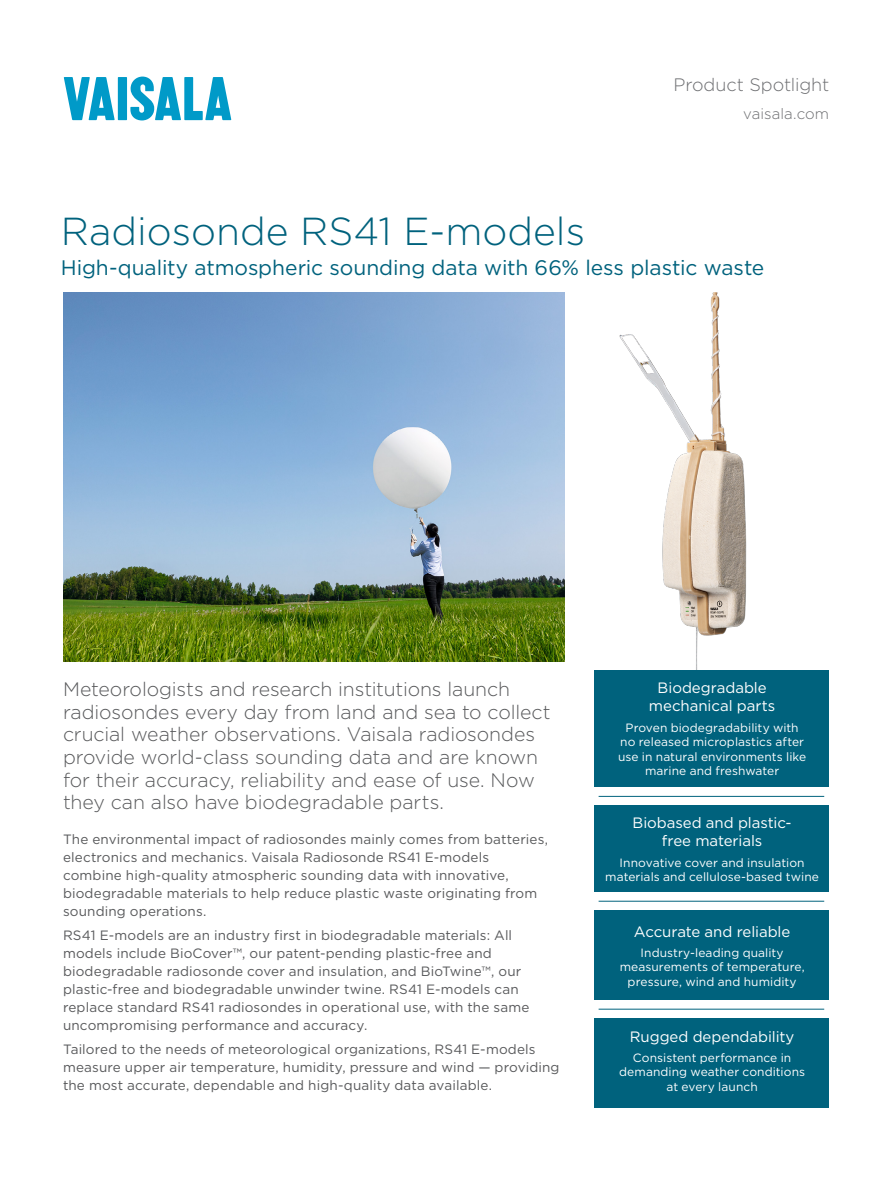
<style>
.page{position:relative;width:893px;height:1191px;background:#fff}
.page>*{position:absolute;margin:0;border:0;box-sizing:border-box;transform-origin:0 0}
.t1{font:300 39px "Gotham";color:#00627d}
.t2{font:21px "Gotham";letter-spacing:-.005em;color:#00627d}
.t3{font:300 19.5px/22.5px "Gotham";letter-spacing:-.005em;color:#58595b}
.t4{font:300 18px "Gotham";letter-spacing:-.005em;color:#6d6e71}
.t5{font:15px/18px "Gotham";letter-spacing:-.005em;color:#fff;text-align:center}
.t6{font:300 15px "Gotham";letter-spacing:.005em;color:#6d6e71}
.t7{font:13.5px/18px "Gotham";letter-spacing:.01em;color:#58595b}
.t8{font:12px/14.4px "Gotham";letter-spacing:.005em;color:#fff;text-align:center}
</style>
<div class="page">
<svg style="left:64px;top:77px;width:51px;height:43px"></svg>
<div style="left:118px;top:77px;width:9px;height:43px;background:#009ac8"></div>
<svg style="left:130px;top:77px;width:101px;height:43px"></svg>
<img style="left:594px;top:293px;width:235px;height:382px">
<img style="left:64px;top:293px;width:500px;height:369px">
<div style="left:595px;top:910px;width:234px;height:90px;background:#00627d"></div>
<div style="left:595px;top:1018px;width:234px;height:90px;background:#00627d"></div>
<div style="left:595px;top:805px;width:234px;height:87px;background:#00627d"></div>
<div style="left:595px;top:671px;width:234px;height:116px;background:#00627d"></div>
<hr style="left:599px;top:901px;width:225px;height:1px;background:#00627d">
<hr style="left:599px;top:1008px;width:225px;height:1px;background:#00627d">
<hr style="left:599px;top:796px;width:225px;height:1px;background:#00627d">
<h3 class="t4" style="left:673px;top:73px;width:157px">Product Spotlight</h3>
<p class="t6" style="left:743px;top:105px;width:88px">vaisala.com</p>
<h1 class="t1" style="left:61px;top:206px;width:526px">Radiosonde RS41 E-models</h1>
<h2 class="t2" style="left:61px;top:254px;width:705px">High-quality atmospheric sounding data with 66% less plastic waste</h2>
<p class="t3" style="left:63px;top:678px;width:489px">Meteorologists and research institutions launch radiosondes every day from land and sea to collect crucial weather observations. Vaisala radiosondes provide world-class sounding data and are known for their accuracy, reliability and ease of use. Now they can also have biodegradable parts.</p>
<p class="t5" style="left:649px;top:678px;width:128px">Biodegradable mechanical parts</p>
<p class="t8" style="left:618px;top:720px;width:190px">Proven biodegradability with no released microplastics after use in natural environments like marine and freshwater</p>
<p class="t7" style="left:63px;top:829px;width:487px">The environmental impact of radiosondes mainly comes from batteries, electronics and mechanics. Vaisala Radiosonde RS41 E-models combine high-quality atmospheric sounding data with innovative, biodegradable materials to help reduce plastic waste originating from sounding operations.</p>
<p class="t7" style="left:63px;top:925px;width:468px">RS41 E-models are an industry first in biodegradable materials: All models include BioCover™, our patent-pending plastic-free and biodegradable radiosonde cover and insulation, and BioTwine™, our plastic-free and biodegradable unwinder twine. RS41 E-models can replace standard RS41 radiosondes in operational use, with the same uncompromising performance and accuracy.</p>
<p class="t7" style="left:63px;top:1039px;width:498px">Tailored to the needs of meteorological organizations, RS41 E-models measure upper air temperature, humidity, pressure and wind — providing the most accurate, dependable and high-quality data available.</p>
<p class="t5" style="left:633px;top:813px;width:161px">Biobased and plastic&shy;free materials</p>
<p class="t8" style="left:605px;top:855px;width:215px">Innovative cover and insulation materials and cellulose-based twine</p>
<p class="t5" style="left:634px;top:922px;width:158px">Accurate and reliable</p>
<p class="t8" style="left:620px;top:945px;width:186px">Industry-leading quality measurements of temperature, pressure, wind and humidity</p>
<p class="t5" style="left:630px;top:1027px;width:166px">Rugged dependability</p>
<p class="t8" style="left:619px;top:1050px;width:187px">Consistent performance in demanding weather conditions at every launch</p>
</div>
